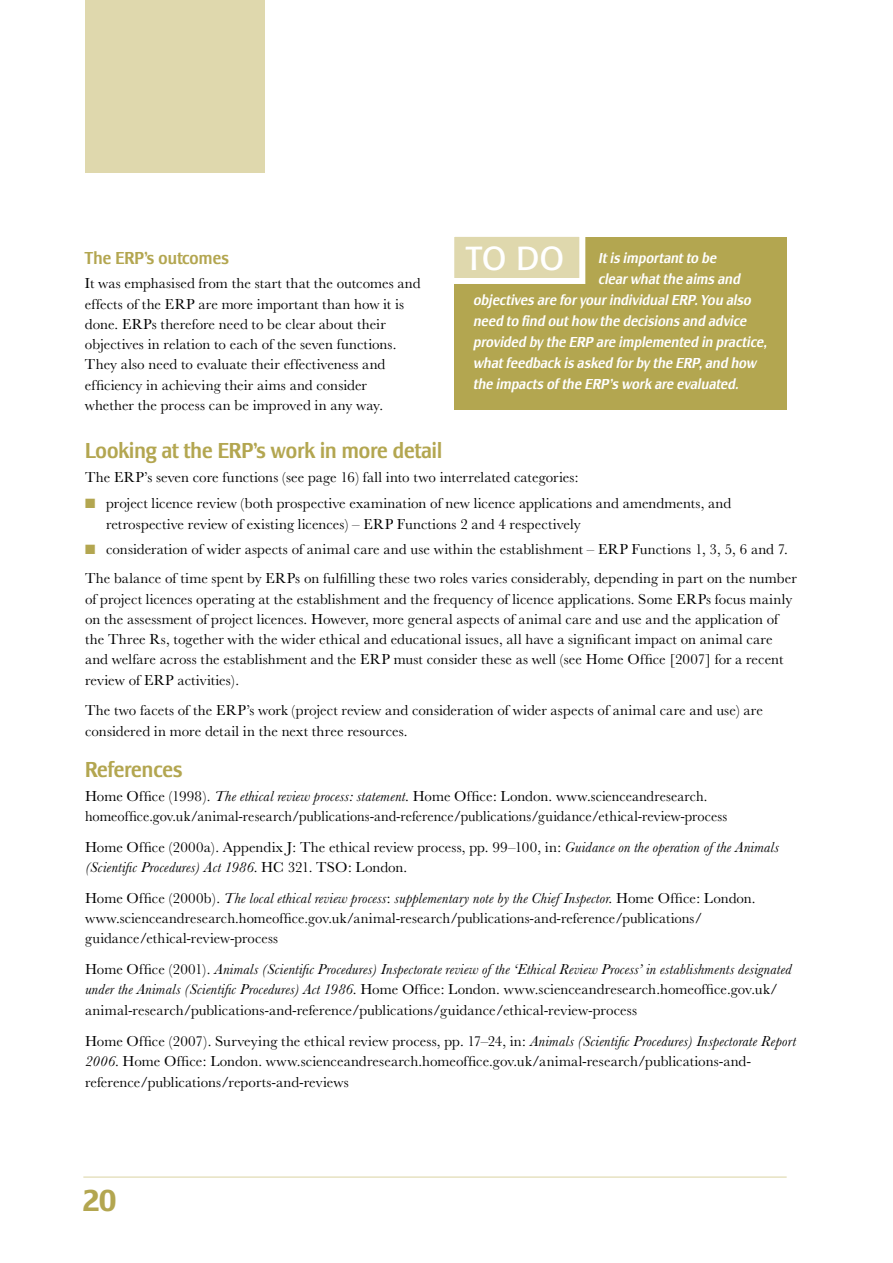
<style>
.page{position:relative;width:893px;height:1263px;background:#fff}
.page>*{position:absolute;margin:0;border:0;box-sizing:border-box;transform-origin:0 0}
.t1{font:700 condensed 31.5px "Lesmore";color:#b3a650}
.t2{font:500 condensed 22.5px "Lesmore";letter-spacing:.005em;color:#b3a650}
.t3{font:500 condensed 18px "Lesmore";letter-spacing:.01em;color:#b3a650}
.t4{font:15px/20.2px "Baskerville";letter-spacing:.005em;color:#000}
.t5{font:italic 500 condensed 15px "Lesmore";letter-spacing:.01em;color:#fff}
.s1{font-family:"Formata";font-weight:400;font-style:normal;font-stretch:normal;font-size:33px}
.s2{color:#b3a650}
.s3{font-style:italic}
</style>
<div class="page">
<hr style="left:83px;top:1176px;width:704px;height:2px;background:#dfd8ad">
<div style="left:85px;top:0;width:180px;height:173px;background:#dfd8ad"></div>
<div style="left:454px;top:237px;width:333px;height:172px;background:#b3a650"></div>
<div style="left:448px;top:231px;width:137px;height:53px;background:#dfd8ad;border:6px solid #fff"></div>
<p class="t5" style="left:466px;top:250px;width:252px"><span class="s1">TO DO</span> It is important to be</p>
<p class="t5" style="left:598px;top:271px;width:143px">clear what the aims and</p>
<p class="t5" style="left:473px;top:292px;width:279px">objectives are for your individual ERP. You also</p>
<p class="t5" style="left:473px;top:313px;width:275px">need to find out how the decisions and advice</p>
<p class="t5" style="left:473px;top:334px;width:295px">provided by the ERP are implemented in practice,</p>
<p class="t5" style="left:473px;top:355px;width:285px">what feedback is asked for by the ERP, and how</p>
<p class="t5" style="left:473px;top:376px;width:266px">the impacts of the ERP’s work are evaluated.</p>
<p class="t3" style="left:85px;top:248px;width:145px">The ERP’s outcomes</p>
<p class="t4" style="left:85px;top:273px;width:337px">It was emphasised from the start that the outcomes and effects of the ERP are more important than how it is done. ERPs therefore need to be clear about their objectives in relation to each of the seven functions.<br>They also need to evaluate their effectiveness and efficiency in achieving their aims and consider<br>whether the process can be improved in any way.</p>
<h2 class="t2" style="left:85px;top:438px;width:359px">Looking at the ERP’s work in more detail</h2>
<p class="t4" style="left:85px;top:467px;width:495px">The ERP’s seven core functions (see page 16) fall into two interrelated categories:</p>
<p class="t4" style="left:106px;top:493px;width:627px;text-indent:-21px"><span class="s2">■</span> project licence review (both prospective examination of new licence applications and amendments, and retrospective review of existing licences) – ERP Functions 2 and 4 respectively</p>
<p class="t4" style="left:85px;top:535px;width:713px;line-height:29.2px"><span class="s2">■</span> consideration of wider aspects of animal care and use within the establishment – ERP Functions 1, 3, 5, 6 and 7.<br>The balance of time spent by ERPs on fulfilling these two roles varies considerably, depending in part on the number</p>
<p class="t4" style="left:85px;top:589px;width:709px">of project licences operating at the establishment and the frequency of licence applications. Some ERPs focus mainly on the assessment of project licences. However, more general aspects of animal care and use and the application of the Three Rs, together with the wider ethical and educational issues, all have a significant impact on animal care and welfare across the establishment and the ERP must consider these as well (see Home Office [2007] for a recent review of ERP activities).</p>
<p class="t4" style="left:85px;top:700px;width:679px">The two facets of the ERP’s work (project review and consideration of wider aspects of animal care and use) are considered in more detail in the next three resources.</p>
<h2 class="t2" style="left:85px;top:756px;width:99px">References</h2>
<p class="t4" style="left:85px;top:786px;width:644px">Home Office (1998). <span class="s3">The ethical review process: statement</span>. Home Office: London. www.scienceandresearch. homeoffice.gov.uk/animal-research/publications-and-reference/publications/guidance/ethical-review-process</p>
<p class="t4" style="left:85px;top:837px;width:695px">Home Office (2000a). Appendix J: The ethical review process, pp. 99–100, in: <span class="s3">Guidance on the operation of the Animals (Scientific Procedures) Act 1986</span>. HC 321. TSO: London.</p>
<p class="t4" style="left:85px;top:888px;width:672px">Home Office (2000b). <span class="s3">The local ethical review process</span>: <span class="s3">supplementary note by the Chief Inspector</span>. Home Office: London. www.scienceandresearch.homeoffice.gov.uk/animal-research/publications-and-reference/publications/ guidance/ethical-review-process</p>
<p class="t4" style="left:85px;top:959px;width:708px;line-height:20.7px">Home Office (2001). <span class="s3">Animals (Scientific Procedures) Inspectorate review of the ‘Ethical Review Process’ in establishments designated under the Animals (Scientific Procedures) Act 1986</span>. Home Office: London. www.scienceandresearch.homeoffice.gov.uk/ animal-research/publications-and-reference/publications/guidance/ethical-review-process</p>
<p class="t4" style="left:85px;top:1031px;width:712px">Home Office (2007). Surveying the ethical review process, pp. 17–24, in: <span class="s3">Animals (Scientific Procedures) Inspectorate Report<br>2006</span>. Home Office: London. www.scienceandresearch.homeoffice.gov.uk/animal-research/publications-and&shy;reference/publications/reports-and-reviews</p>
<h1 class="t1" style="left:83px;top:1182px;width:35px">20</h1>
</div>
